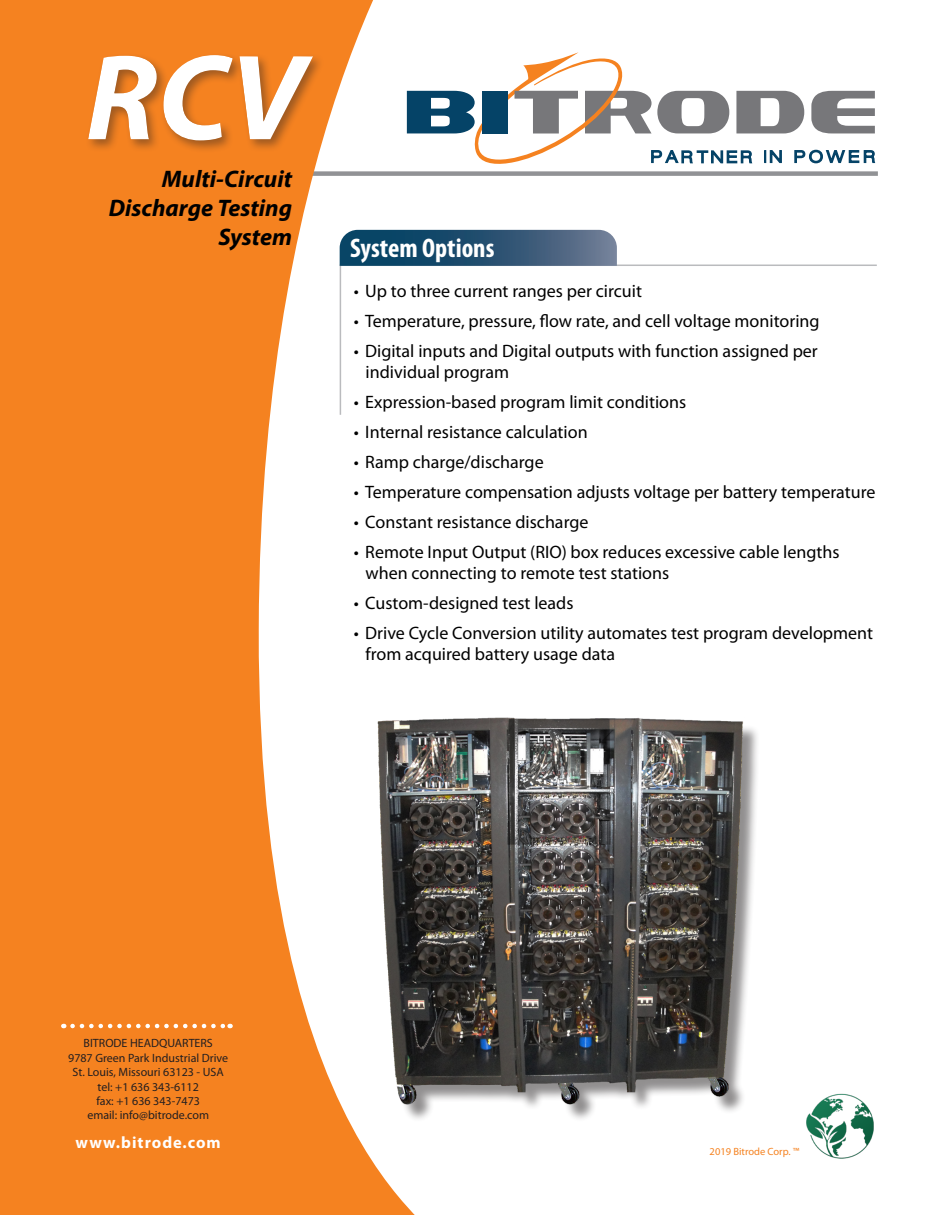
<style>
.page{position:relative;width:945px;height:1215px;background:#fff}
.page>*{position:absolute;margin:0;border:0;box-sizing:border-box;transform-origin:0 0}
.t1{font:italic 700 123px "Myriad Pro";color:#fff}
.t2{font:700 condensed 27px "Myriad Pro";color:#fff}
.t3{font:italic 700 24px/28.8px "Myriad Pro";color:#000;text-align:right}
.t4{font:18px/21px "Myriad Pro";color:#000}
.t5{font:700 16.5px "Myriad Pro";letter-spacing:.06em;color:#fff}
.t6{font:12px "Myriad Pro";color:#231f20}
.t7{font:10.5px "Myriad Pro";color:#f58220}
</style>
<div class="page">
<div style="left:298px;top:171px;width:580px;height:5px;background:#919295"></div>
<svg style="left:225px;top:0;width:283px;height:1215px"></svg>
<div style="left:0;top:0;width:225px;height:1215px;background:#f58220"></div>
<svg style="left:339px;top:264px;width:538px;height:152px"></svg>
<div style="left:86px;top:52px;width:239px;height:101px;background:#f58220"></div>
<div style="left:78px;top:44px;width:243px;height:103px;background:#f58220"></div>
<div style="left:80px;top:49px;width:243px;height:102px;background:#fff;opacity:.75"></div>
<svg style="left:340px;top:230px;width:277px;height:36px;background:#2f5776"></svg>
<div style="left:381px;top:720px;width:379px;height:402px;background:#231f20;opacity:.5"></div>
<img style="left:354px;top:704px;width:399px;height:412px">
<svg style="left:73px;top:1024px;width:158px;height:4px"></svg>
<img style="left:806px;top:1093px;width:68px;height:66px">
<svg style="left:407px;top:52px;width:471px;height:120px"></svg>
<h1 class="t1" style="left:86px;top:18px;width:221px">RCV</h1>
<p class="t3" style="left:162px;top:164px;width:132px">Multi-Circuit</p>
<p class="t3" style="left:109px;top:193px;width:185px">Discharge Testing<br>System</p>
<p class="t2" style="left:350px;top:231px;width:146px">System Options</p>
<p class="t4" style="left:354px;top:280px;width:290px">• Up to three current ranges per circuit</p>
<p class="t4" style="left:354px;top:310px;width:467px">• Temperature, pressure, flow rate, and cell voltage monitoring</p>
<p class="t4" style="left:366px;top:340px;width:454px;text-indent:-12px">• Digital inputs and Digital outputs with function assigned per individual program</p>
<p class="t4" style="left:354px;top:391px;width:334px">• Expression-based program limit conditions</p>
<p class="t4" style="left:354px;top:421px;width:235px">• Internal resistance calculation</p>
<p class="t4" style="left:354px;top:451px;width:191px">• Ramp charge/discharge</p>
<p class="t4" style="left:354px;top:481px;width:523px">• Temperature compensation adjusts voltage per battery temperature</p>
<p class="t4" style="left:354px;top:511px;width:236px">• Constant resistance discharge</p>
<p class="t4" style="left:366px;top:541px;width:475px;text-indent:-12px">• Remote Input Output (RIO) box reduces excessive cable lengths when connecting to remote test stations</p>
<p class="t4" style="left:354px;top:592px;width:221px">• Custom-designed test leads</p>
<p class="t4" style="left:366px;top:622px;width:509px;text-indent:-12px">• Drive Cycle Conversion utility automates test program development from acquired battery usage data</p>
<p class="t6" style="left:84px;top:1036px;width:131px">BITRODE HEADQUARTERS</p>
<p class="t6" style="left:68px;top:1050px;width:162px">9787 Green Park Industrial Drive</p>
<p class="t6" style="left:73px;top:1065px;width:153px">St. Louis, Missouri 63123 - USA</p>
<p class="t6" style="left:98px;top:1079px;width:103px">tel: +1 636 343-6112</p>
<p class="t6" style="left:96px;top:1094px;width:105px">fax: +1 636 343-7473</p>
<p class="t6" style="left:87px;top:1108px;width:123px">email: info@bitrode.com</p>
<p class="t5" style="left:76px;top:1132px;width:147px">www.bitrode.com</p>
<p class="t7" style="left:710px;top:1145px;width:91px">2019 Bitrode Corp. ™</p>
</div>
